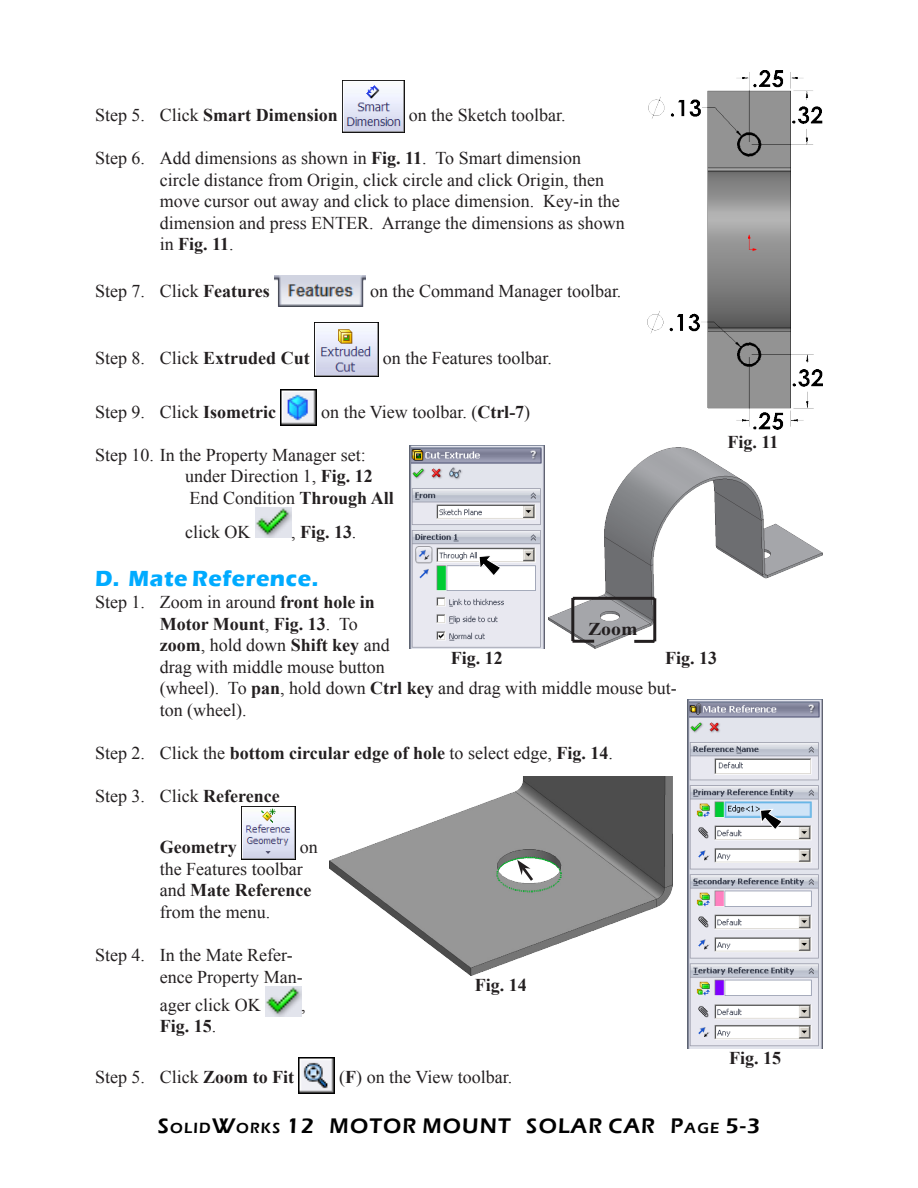
<style>
.page{position:relative;width:918px;height:1188px;background:#fff}
.page>*{position:absolute;margin:0;border:0;box-sizing:border-box;transform-origin:0 0}
.Subhead_1{font:700 22.5px "Eras ITC";letter-spacing:.025em;color:#00abff}
.t1{font:600 21.75px "Eras ITC";letter-spacing:.055em;color:#000}
.Body_text{font:18px/21.6px "Times New Roman";color:#231f20}
.Body_text-2{font:700 18px "Times New Roman";color:#231f20}
.Fig_No{font:700 18px "Times New Roman";color:#231f20}
.Zoom{font:700 18px "Times New Roman";color:#231f20;scale:1.1 1}
.s1{font-weight:400}
.s2{font-weight:700}
.s3{font-size:15.15px}
</style>
<div class="page">
<img style="left:342px;top:81px;width:62px;height:52px">
<img style="left:274px;top:276px;width:92px;height:30px">
<img style="left:314px;top:323px;width:64px;height:53px">
<img style="left:281px;top:389px;width:36px;height:36px">
<img style="left:255px;top:508px;width:36px;height:30px">
<img style="left:241px;top:806px;width:54px;height:53px">
<img style="left:265px;top:986px;width:36px;height:31px">
<img style="left:299px;top:1057px;width:36px;height:36px">
<img style="left:647px;top:70px;width:176px;height:359px">
<img style="left:409px;top:445px;width:135px;height:203px">
<svg style="left:479px;top:555px;width:22px;height:21px"></svg>
<img style="left:549px;top:447px;width:274px;height:201px">
<hr style="left:571px;top:598px;width:3px;height:43px;background:#231f20">
<hr style="left:573px;top:597px;width:81px;height:3px;background:#231f20">
<hr style="left:653px;top:598px;width:3px;height:43px;background:#231f20">
<hr style="left:634px;top:640px;width:20px;height:3px;background:#231f20">
<hr style="left:573px;top:640px;width:21px;height:3px;background:#231f20">
<img style="left:688px;top:699px;width:135px;height:349px">
<svg style="left:760px;top:809px;width:23px;height:21px"></svg>
<img style="left:330px;top:776px;width:342px;height:200px">
<svg style="left:517px;top:860px;width:19px;height:24px"></svg>
<p class="Body_text-2" style="left:95px;top:102px;width:244px"><span class="s1">Step 5. Click</span> Smart Dimension</p>
<p class="Body_text" style="left:409px;top:104px;width:158px">on the Sketch toolbar.</p>
<p class="Body_text" style="left:160px;top:147px;width:466px;text-indent:-65px">Step 6. Add dimensions as shown in <span class="s2">Fig. 11</span>. To Smart dimension circle distance from Origin, click circle and click Origin, then move cursor out away and click to place dimension. Key-in the dimension and press ENTER. Arrange the dimensions as shown in <span class="s2">Fig. 11</span>.</p>
<p class="Body_text" style="left:95px;top:280px;width:176px">Step 7. Click <span class="s2">Features</span></p>
<p class="Body_text" style="left:370px;top:280px;width:253px">on the Command Manager toolbar.</p>
<p class="Body_text" style="left:95px;top:347px;width:216px">Step 8. Click <span class="s2">Extruded Cut</span></p>
<p class="Body_text" style="left:383px;top:347px;width:170px">on the Features toolbar.</p>
<p class="Body_text" style="left:95px;top:400px;width:183px">Step 9. Click <span class="s2">Isometric</span></p>
<p class="Body_text" style="left:321px;top:400px;width:211px">on the View toolbar. (<span class="s2">Ctrl-7</span>)</p>
<p class="Body_text" style="left:185px;top:444px;width:210px;text-indent:-90px">Step 10. In the Property Manager set: under Direction 1, <span class="s2">Fig. 12<br></span>End Condition <span class="s2">Through All</span></p>
<p class="Body_text" style="left:185px;top:521px;width:67px">click OK</p>
<p class="Body_text-2" style="left:291px;top:519px;width:67px"><span class="s1">,</span> Fig. 13<span class="s1">.</span></p>
<p class="Subhead_1" style="left:95px;top:566px;width:225px">D. Mate Reference.</p>
<p class="Body_text" style="left:160px;top:591px;width:518px;text-indent:-65px">Step 1. Zoom in around <span class="s2">front hole in<br>Motor Mount</span>, <span class="s2">Fig. 13</span>. To<br><span class="s2">zoom</span>, hold down <span class="s2">Shift key</span> and<br>drag with middle mouse button<br>(wheel). To <span class="s2">pan</span>, hold down <span class="s2">Ctrl key</span> and drag with middle mouse but&shy;ton (wheel).</p>
<p class="Body_text-2" style="left:95px;top:741px;width:520px"><span class="s1">Step 2. Click the</span> bottom circular edge of hole <span class="s1">to select edge,</span> Fig. 14<span class="s1">.</span></p>
<p class="Body_text" style="left:95px;top:785px;width:186px">Step 3. Click <span class="s2">Reference</span></p>
<p class="Body_text-2" style="left:160px;top:835px;width:78px">Geometry</p>
<p class="Zoom" style="left:588px;top:617px;width:46px">Zoom</p>
<p class="Fig_No" style="left:451px;top:645px;width:54px">Fig. 12</p>
<p class="Fig_No" style="left:665px;top:645px;width:54px">Fig. 13</p>
<p class="Body_text" style="left:160px;top:836px;width:159px;text-indent:140px">on the Features toolbar and <span class="s2">Mate Reference </span>from the menu.</p>
<p class="Body_text" style="left:160px;top:944px;width:144px;text-indent:-65px">Step 4. In the Mate Refer&shy;ence Property Man-</p>
<p class="Body_text" style="left:160px;top:994px;width:102px">ager click OK</p>
<p class="Body_text" style="left:301px;top:994px;width:6px">,</p>
<p class="Body_text-2" style="left:160px;top:1014px;width:58px">Fig. 15<span class="s1">.</span></p>
<p class="Body_text" style="left:95px;top:1066px;width:201px">Step 5. Click <span class="s2">Zoom to Fit</span></p>
<p class="Body_text" style="left:339px;top:1066px;width:175px">(<span class="s2">F</span>) on the View toolbar.</p>
<p class="Fig_No" style="left:475px;top:973px;width:54px">Fig. 14</p>
<p class="Fig_No" style="left:727px;top:429px;width:52px">Fig. 11</p>
<p class="Fig_No" style="left:729px;top:1045px;width:54px">Fig. 15</p>
<p class="t1" style="left:158px;top:1114px;width:604px">S<span class="s3">OLID</span>W<span class="s3">ORKS</span> 12 MOTOR MOUNT SOLAR CAR P<span class="s3">AGE</span> 5-3</p>
</div>
